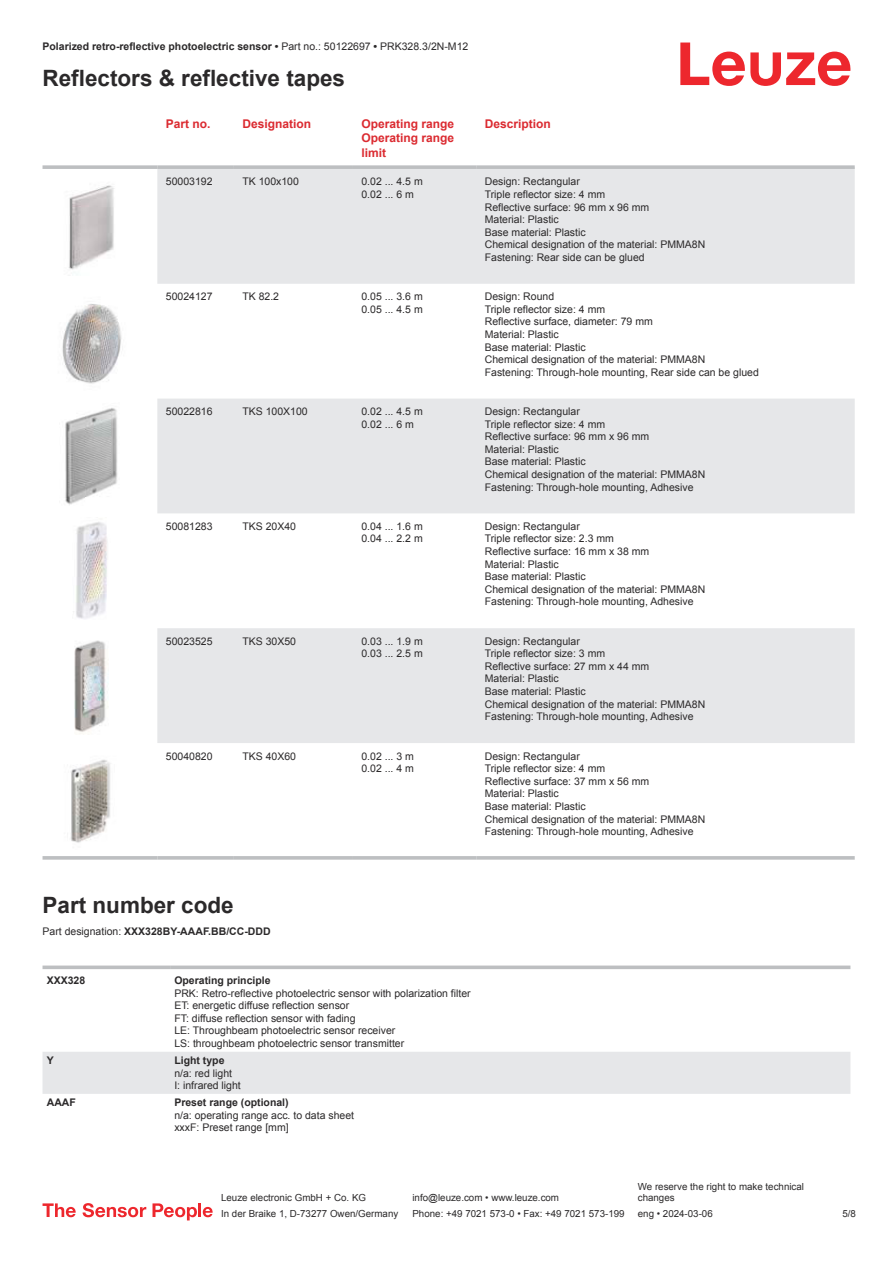
<style>
.page{position:relative;width:893px;height:1263px;background:#fff}
.page>*{position:absolute;margin:0;border:0;box-sizing:border-box;transform-origin:0 0}
.t1{font:700 22.5px "Arial";color:#2b292a}
.t2{font:700 12px/14.4px "Arial";color:#db2a30;text-align:justify}
.t3{font:10.5px/12.6px "Arial";color:#2b292a}
.t4{font:700 10.5px "Arial";color:#2b292a}
.t5{font:9.75px/11.7px "Arial";color:#2b292a}
.s1{font-weight:400}
</style>
<div class="page">
<svg style="left:680px;top:43px;width:170px;height:43px"></svg>
<svg style="left:157px;top:169px;width:698px;height:574px;fill:#e6e7e9"></svg>
<svg style="left:43px;top:165px;width:114px;height:4px"></svg>
<svg style="left:157px;top:165px;width:77px;height:4px"></svg>
<svg style="left:234px;top:165px;width:119px;height:4px"></svg>
<svg style="left:353px;top:165px;width:123px;height:4px"></svg>
<svg style="left:476px;top:165px;width:379px;height:4px;background:#c3c5c7"></svg>
<svg style="left:43px;top:856px;width:114px;height:4px"></svg>
<svg style="left:157px;top:856px;width:77px;height:4px"></svg>
<svg style="left:234px;top:856px;width:119px;height:4px"></svg>
<svg style="left:353px;top:856px;width:123px;height:4px"></svg>
<svg style="left:476px;top:856px;width:379px;height:4px;background:#c3c5c7"></svg>
<img style="left:69px;top:185px;width:45px;height:85px">
<img style="left:62px;top:304px;width:60px;height:80px">
<img style="left:65px;top:408px;width:53px;height:97px">
<img style="left:73px;top:522px;width:34px;height:97px">
<img style="left:74px;top:640px;width:34px;height:94px">
<img style="left:70px;top:759px;width:41px;height:84px">
<div style="left:43px;top:1052px;width:807px;height:42px;background:#e6e7e9"></div>
<svg style="left:43px;top:965px;width:127px;height:4px"></svg>
<svg style="left:170px;top:965px;width:680px;height:4px;background:#c6c7c9"></svg>
<svg style="left:43px;top:1203px;width:33px;height:14px"></svg>
<svg style="left:83px;top:1203px;width:63px;height:14px"></svg>
<svg style="left:153px;top:1203px;width:44px;height:17px"></svg>
<hr style="left:198px;top:1203px;width:3px;height:14px;background:#ed272d">
<svg style="left:203px;top:1207px;width:10px;height:10px"></svg>
<p class="t4" style="left:43px;top:42px;width:427px">Polarized retro-reflective photoelectric sensor • <span class="s1">Part no.: 50122697</span> • <span class="s1">PRK328.3/2N-M12</span></p>
<h1 class="t1" style="left:43px;top:69px;width:304px">Reflectors &amp; reflective tapes</h1>
<p class="t2" style="left:166px;top:117px;width:46px">Part no.</p>
<p class="t2" style="left:242px;top:117px;width:70px">Designation</p>
<p class="t2" style="left:361px;top:117px;width:94px">Operating range Operating range limit</p>
<p class="t2" style="left:485px;top:117px;width:68px">Description</p>
<p class="t3" style="left:166px;top:176px;width:48px">50003192</p>
<p class="t3" style="left:242px;top:176px;width:58px">TK 100x100</p>
<p class="t3" style="left:361px;top:176px;width:63px">0.02 ... 4.5 m<br>0.02 ... 6 m</p>
<p class="t3" style="left:485px;top:176px;width:222px">Design: Rectangular<br>Triple reflector size: 4 mm<br>Reflective surface: 96 mm x 96 mm<br>Material: Plastic<br>Base material: Plastic<br>Chemical designation of the material: PMMA8N<br>Fastening: Rear side can be glued</p>
<p class="t3" style="left:166px;top:291px;width:48px">50024127</p>
<p class="t3" style="left:242px;top:291px;width:38px">TK 82.2</p>
<p class="t3" style="left:361px;top:291px;width:63px">0.05 ... 3.6 m<br>0.05 ... 4.5 m</p>
<p class="t3" style="left:485px;top:291px;width:276px">Design: Round<br>Triple reflector size: 4 mm<br>Reflective surface, diameter: 79 mm<br>Material: Plastic<br>Base material: Plastic<br>Chemical designation of the material: PMMA8N<br>Fastening: Through-hole mounting, Rear side can be glued</p>
<p class="t3" style="left:166px;top:406px;width:48px">50022816</p>
<p class="t3" style="left:242px;top:406px;width:67px">TKS 100X100</p>
<p class="t3" style="left:361px;top:406px;width:63px">0.02 ... 4.5 m<br>0.02 ... 6 m</p>
<p class="t3" style="left:485px;top:406px;width:222px">Design: Rectangular<br>Triple reflector size: 4 mm<br>Reflective surface: 96 mm x 96 mm<br>Material: Plastic<br>Base material: Plastic<br>Chemical designation of the material: PMMA8N<br>Fastening: Through-hole mounting, Adhesive</p>
<p class="t3" style="left:166px;top:521px;width:48px">50081283</p>
<p class="t3" style="left:242px;top:521px;width:55px">TKS 20X40</p>
<p class="t3" style="left:361px;top:521px;width:63px">0.04 ... 1.6 m<br>0.04 ... 2.2 m</p>
<p class="t3" style="left:485px;top:521px;width:222px">Design: Rectangular<br>Triple reflector size: 2.3 mm<br>Reflective surface: 16 mm x 38 mm<br>Material: Plastic<br>Base material: Plastic<br>Chemical designation of the material: PMMA8N<br>Fastening: Through-hole mounting, Adhesive</p>
<p class="t3" style="left:166px;top:636px;width:48px">50023525</p>
<p class="t3" style="left:242px;top:636px;width:55px">TKS 30X50</p>
<p class="t3" style="left:361px;top:636px;width:63px">0.03 ... 1.9 m<br>0.03 ... 2.5 m</p>
<p class="t3" style="left:485px;top:636px;width:222px">Design: Rectangular<br>Triple reflector size: 3 mm<br>Reflective surface: 27 mm x 44 mm<br>Material: Plastic<br>Base material: Plastic<br>Chemical designation of the material: PMMA8N<br>Fastening: Through-hole mounting, Adhesive</p>
<p class="t3" style="left:166px;top:750px;width:48px">50040820</p>
<p class="t3" style="left:242px;top:750px;width:55px">TKS 40X60</p>
<p class="t3" style="left:361px;top:750px;width:54px">0.02 ... 3 m<br>0.02 ... 4 m</p>
<p class="t3" style="left:485px;top:750px;width:222px">Design: Rectangular<br>Triple reflector size: 4 mm<br>Reflective surface: 37 mm x 56 mm<br>Material: Plastic<br>Base material: Plastic<br>Chemical designation of the material: PMMA8N<br>Fastening: Through-hole mounting, Adhesive</p>
<h1 class="t1" style="left:43px;top:896px;width:193px">Part number code</h1>
<p class="t4" style="left:43px;top:927px;width:230px"><span class="s1">Part designation:</span> XXX328BY-AAAF.BB/CC-DDD</p>
<p class="t4" style="left:47px;top:976px;width:40px">XXX328</p>
<p class="t4" style="left:174px;top:976px;width:98px">Operating principle</p>
<p class="t3" style="left:174px;top:987px;width:298px">PRK: Retro-reflective photoelectric sensor with polarization filter ET: energetic diffuse reflection sensor<br>FT: diffuse reflection sensor with fading<br>LE: Throughbeam photoelectric sensor receiver<br>LS: throughbeam photoelectric sensor transmitter</p>
<p class="t4" style="left:47px;top:1056px;width:9px">Y</p>
<p class="t4" style="left:174px;top:1056px;width:52px">Light type</p>
<p class="t3" style="left:174px;top:1067px;width:68px">n/a: red light<br>I: infrared light</p>
<p class="t4" style="left:47px;top:1098px;width:31px">AAAF</p>
<p class="t4" style="left:174px;top:1098px;width:116px">Preset range (optional)</p>
<p class="t3" style="left:174px;top:1109px;width:181px">n/a: operating range acc. to data sheet xxxF: Preset range [mm]</p>
<p class="t5" style="left:221px;top:1193px;width:146px">Leuze electronic GmbH + Co. KG</p>
<p class="t5" style="left:412px;top:1193px;width:148px">info@leuze.com • www.leuze.com</p>
<p class="t5" style="left:638px;top:1181px;width:168px">We reserve the right to make technical changes</p>
<p class="t5" style="left:221px;top:1209px;width:179px">In der Braike 1, D-73277 Owen/Germany</p>
<p class="t5" style="left:412px;top:1209px;width:214px">Phone: +49 7021 573-0 • Fax: +49 7021 573-199</p>
<p class="t5" style="left:638px;top:1209px;width:76px">eng • 2024-03-06</p>
<p class="t5" style="left:842px;top:1209px;width:15px">5 /8</p>
</div>
